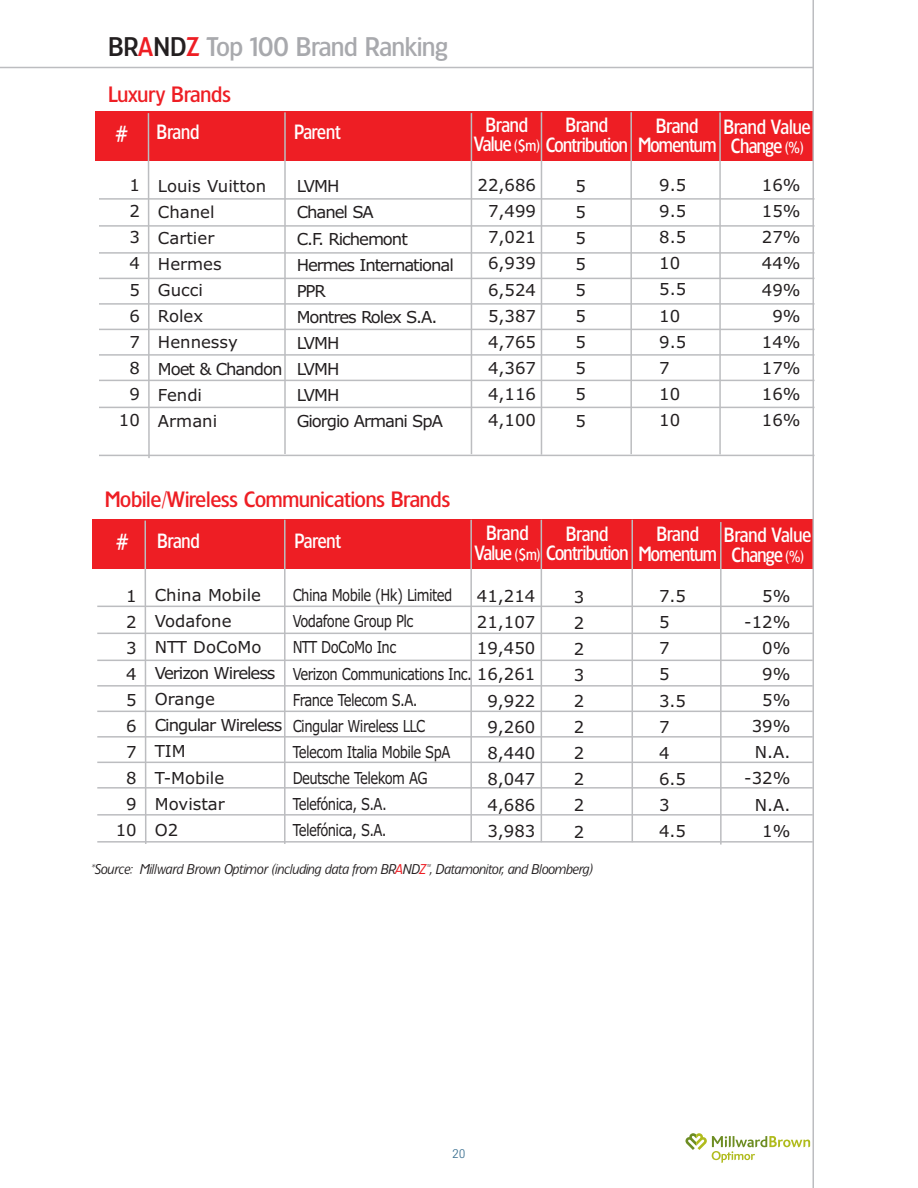
<style>
.page{position:relative;width:918px;height:1188px;background:#fff}
.page>*{position:absolute;margin:0;border:0;box-sizing:border-box;transform-origin:0 0}
.t1{font:500 25.5px "TF Forever";color:#a8a9ad}
.t2{font:500 21px "TF Forever";color:#ee1e24}
.t3{font:500 19.5px/19.5px "TF Forever";letter-spacing:-.03em;color:#fff;text-align:center;scale:.9 1}
.t4{font:16.5px/26.1px "Verdana";letter-spacing:-.045em;color:#231f20;text-align:right}
.t5{font:16.5px/26.1px "Verdana";color:#231f20}
.t6{font:16.5px/26.1px "Verdana";letter-spacing:-.045em;color:#231f20;scale:.8 1}
.t7{font:16.5px/26.1px "Verdana";letter-spacing:-.065em;color:#231f20}
.t8{font:italic 13.5px "TF Forever";color:#231f20}
.t9{font:300 13.5px "Imago";color:#386e8f}
.s1{color:#231f20}
.s2{color:#ee1e24}
.s3{font-size:15px}
</style>
<div class="page">
<svg style="left:685px;top:1133px;width:125px;height:30px"></svg>
<hr style="left:99px;top:198px;width:715px;height:2px;background:#bcbdc0">
<hr style="left:99px;top:225px;width:715px;height:2px;background:#bcbdc0">
<hr style="left:99px;top:252px;width:715px;height:2px;background:#bcbdc0">
<hr style="left:99px;top:278px;width:715px;height:1px;background:#bcbdc0">
<hr style="left:99px;top:303px;width:715px;height:2px;background:#bcbdc0">
<hr style="left:99px;top:329px;width:715px;height:1px;background:#bcbdc0">
<hr style="left:99px;top:354px;width:715px;height:2px;background:#bcbdc0">
<hr style="left:99px;top:380px;width:715px;height:1px;background:#bcbdc0">
<hr style="left:99px;top:407px;width:715px;height:1px;background:#bcbdc0">
<hr style="left:99px;top:455px;width:715px;height:1px;background:#bcbdc0">
<hr style="left:0;top:67px;width:813px;height:1px;background:#bcbdc0">
<div style="left:93px;top:519px;width:720px;height:50px;background:#ee1e24"></div>
<div style="left:95px;top:112px;width:719px;height:49px;background:#ee1e24"></div>
<hr style="left:97px;top:606px;width:716px;height:1px;background:#bcbdc0">
<hr style="left:97px;top:633px;width:716px;height:1px;background:#bcbdc0">
<hr style="left:97px;top:660px;width:716px;height:1px;background:#bcbdc0">
<hr style="left:97px;top:685px;width:716px;height:2px;background:#bcbdc0">
<hr style="left:97px;top:711px;width:716px;height:1px;background:#bcbdc0">
<hr style="left:97px;top:736px;width:716px;height:2px;background:#bcbdc0">
<hr style="left:97px;top:762px;width:716px;height:1px;background:#bcbdc0">
<hr style="left:97px;top:787px;width:716px;height:2px;background:#bcbdc0">
<hr style="left:97px;top:814px;width:716px;height:2px;background:#bcbdc0">
<hr style="left:97px;top:841px;width:716px;height:2px;background:#bcbdc0">
<svg style="left:144px;top:520px;width:3px;height:324px"></svg>
<hr style="left:284px;top:520px;width:2px;height:324px;background:#bcbdc0">
<hr style="left:470px;top:520px;width:2px;height:322px;background:#bcbdc0">
<hr style="left:471px;top:113px;width:1px;height:341px;background:#bcbdc0">
<hr style="left:541px;top:520px;width:1px;height:322px;background:#bcbdc0">
<hr style="left:541px;top:112px;width:1px;height:343px;background:#bcbdc0">
<hr style="left:632px;top:520px;width:1px;height:322px;background:#bcbdc0">
<hr style="left:720px;top:522px;width:2px;height:323px;background:#bcbdc0">
<hr style="left:630px;top:112px;width:2px;height:342px;background:#bcbdc0">
<hr style="left:719px;top:112px;width:2px;height:342px;background:#bcbdc0">
<hr style="left:813px;top:0;width:1px;height:1188px;background:#bcbdc0">
<hr style="left:284px;top:112px;width:2px;height:342px;background:#bcbdc0">
<svg style="left:147px;top:113px;width:4px;height:345px"></svg>
<h1 class="t1" style="left:108px;top:37px;width:341px"><span class="s1">BR</span><span class="s2">A</span><span class="s1">ND</span><span class="s2">Z</span> Top 100 Brand Ranking</h1>
<p class="t2" style="left:108px;top:87px;width:124px">Luxury Brands</p>
<p class="t3" style="left:474px;top:116px;width:173px;line-height:20px;text-align:left;text-indent:12px">Brand<br>Value <span class="s3">($m)</span> Contribution</p>
<p class="t3" style="left:116px;top:125px;width:15px">#</p>
<p class="t3" style="left:157px;top:124px;width:49px">Brand</p>
<p class="t3" style="left:294px;top:124px;width:53px">Parent</p>
<p class="t3" style="left:565px;top:117px;width:49px">Brand</p>
<p class="t3" style="left:638px;top:118px;width:88px">Brand<br>Momentum</p>
<p class="t3" style="left:723px;top:118px;width:98px">Brand Value<br>Change <span class="s3">(%)</span></p>
<p class="t4" style="left:119px;top:172px;width:22px">1<br>2<br>3<br>4<br>5<br>6<br>7<br>8<br>9<br>10</p>
<p class="t4" style="left:488px;top:172px;width:49px;text-align:justify;text-indent:-10px">22,686<br>7,499<br>7,021<br>6,939<br>6,524<br>5,387<br>4,765<br>4,367<br>4,116<br>4,100</p>
<p class="t5" style="left:158px;top:173px;width:126px">Louis Vuitton<br>Chanel<br>Cartier<br>Hermes<br>Gucci<br>Rolex<br>Hennessy<br>Moet &amp; Chandon<br>Fendi<br>Armani</p>
<p class="t7" style="left:297px;top:174px;width:159px">LVMH<br>Chanel SA<br>C.F. Richemont<br>Hermes International<br>PPR<br>Montres Rolex S.A.<br>LVMH<br>LVMH<br>LVMH<br>Giorgio Armani SpA</p>
<p class="t2" style="left:105px;top:492px;width:347px">Mobile/Wireless Communications Brands</p>
<p class="t4" style="left:576px;top:173px;width:12px;text-align:justify">5<br>5<br>5<br>5<br>5<br>5<br>5<br>5<br>5<br>5</p>
<p class="t4" style="left:659px;top:172px;width:28px;text-align:left">9.5<br>9.5<br>8.5<br>10<br>5.5<br>10<br>9.5<br>7<br>10<br>10</p>
<p class="t5" style="left:762px;top:172px;width:40px;text-align:right">16%<br>15%<br>27%<br>44%<br>49%<br>9%<br>14%<br>17%<br>16%<br>16%</p>
<p class="t3" style="left:474px;top:525px;width:173px;line-height:20px;text-align:left;text-indent:12px">Brand<br>Value <span class="s3">($m)</span> Contribution</p>
<p class="t3" style="left:116px;top:534px;width:15px">#</p>
<p class="t3" style="left:157px;top:533px;width:49px">Brand</p>
<p class="t3" style="left:295px;top:533px;width:53px">Parent</p>
<p class="t3" style="left:566px;top:525px;width:49px">Brand</p>
<p class="t3" style="left:639px;top:526px;width:88px">Brand<br>Momentum</p>
<p class="t3" style="left:724px;top:527px;width:98px">Brand Value<br>Change <span class="s3">(%)</span></p>
<p class="t5" style="left:155px;top:582px;width:129px">China Mobile<br>Vodafone<br>NTT DoCoMo<br>Verizon Wireless<br>Orange<br>Cingular Wireless<br>TIM<br>T-Mobile<br>Movistar<br>O2</p>
<p class="t6" style="left:293px;top:583px;width:201px">China Mobile (Hk) Limited<br>Vodafone Group Plc<br>NTT DoCoMo Inc</p>
<p class="t6" style="left:293px;top:687px;width:199px">France Telecom S.A.<br>Cingular Wireless LLC<br>Telecom Italia Mobile SpA<br>Deutsche Telekom AG<br>Telefónica, S.A.<br>Telefónica, S.A.</p>
<p class="t4" style="left:116px;top:583px;width:22px">1<br>2<br>3<br>4<br>5<br>6<br>7<br>8<br>9<br>10</p>
<p class="t4" style="left:293px;top:584px;width:244px">41,214<br>21,107<br>19,450<br>Verizon Communications Inc. 16,261</p>
<p class="t4" style="left:487px;top:688px;width:49px;text-align:justify">9,922<br>9,260<br>8,440<br>8,047<br>4,686<br>3,983</p>
<p class="t4" style="left:574px;top:584px;width:12px;text-align:justify">3<br>2<br>2<br>3<br>2<br>2<br>2<br>2<br>2<br>2</p>
<p class="t8" style="left:91px;top:864px;width:504px">*Source: Millward Brown Optimor (including data from BR<span class="s2">A</span>ND<span class="s2">Z</span>™, Datamonitor, and Bloomberg)</p>
<p class="t4" style="left:659px;top:583px;width:28px;text-align:left">7.5<br>5<br>7<br>5<br>3.5<br>7<br>4<br>6.5<br>3<br>4.5</p>
<p class="t4" style="left:744px;top:583px;width:48px">5% -12%<br>0%<br>9%<br>5%<br>39%<br>N.A. -32%<br>N.A.<br>1%</p>
<p class="t9" style="left:452px;top:1149px;width:15px">20</p>
</div>
